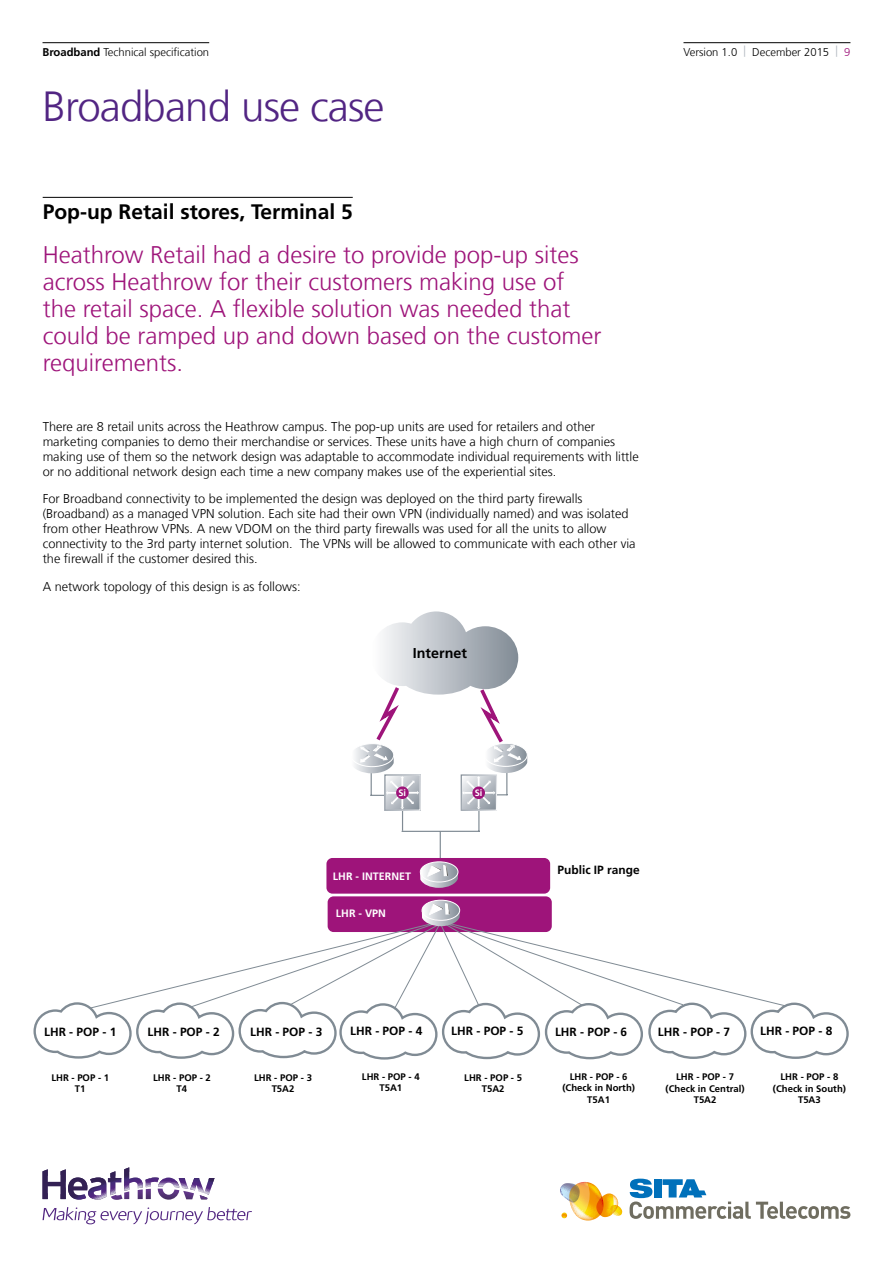
<style>
.page{position:relative;width:893px;height:1263px;background:#fff}
.page>*{position:absolute;margin:0;border:0;box-sizing:border-box;transform-origin:0 0}
.t1{font:300 42px "Frutiger LT Com";letter-spacing:-.02em;color:#522583}
.t2{font:300 24px/27px "Frutiger LT Com";color:#9e147a}
.t3{font:700 21px "Frutiger LT Com";color:#000}
.t4{font:700 14.25px "Frutiger LT Com";color:#000}
.t5{font:300 12.75px/15px "Frutiger LT Com";color:#000}
.t6{font:700 11.85px "Frutiger LT Com";color:#000}
.t7{font:300 11.25px "Frutiger LT Com";color:#000}
.t8{font:700 10.8px "Frutiger LT Com";color:#fff}
.t9{font:700 9.6px/11.4px "Frutiger LT Com";color:#000;text-align:center}
.t10{font:700 9.15px "Frutiger LT Com";color:#fff}
.s1{font-weight:700}
.s2{color:#afb6bd}
.s3{color:#9e147a}
</style>
<div class="page">
<hr style="left:478px;top:792px;width:1px;height:40px;background:#808b94">
<hr style="left:402px;top:791px;width:1px;height:40px;background:#808b94">
<hr style="left:402px;top:831px;width:78px;height:1px;background:#808b94">
<hr style="left:440px;top:831px;width:1px;height:34px;background:#808b94">
<div style="left:328px;top:896px;width:224px;height:36px;background:#9e147a;border-radius:6px"></div>
<div style="left:326px;top:858px;width:224px;height:36px;background:#9e147a;border-radius:6px"></div>
<div style="left:384px;top:774px;width:37px;height:37px;border:1px solid #fff"></div>
<div style="left:461px;top:774px;width:36px;height:37px;border:1px solid #fff"></div>
<svg style="left:354px;top:611px;width:173px;height:198px"></svg>
<div style="left:472px;top:786px;width:13px;height:13px;background:#9e147a;border-radius:50%"></div>
<svg style="left:420px;top:862px;width:38px;height:26px"></svg>
<svg style="left:33px;top:1002px;width:816px;height:58px"></svg>
<svg style="left:89px;top:920px;width:697px;height:90px"></svg>
<svg style="left:422px;top:900px;width:38px;height:26px"></svg>
<hr style="left:43px;top:197px;width:310px;height:1px;background:#000">
<hr style="left:43px;top:42px;width:166px;height:1px;background:#000">
<svg style="left:43px;top:1167px;width:172px;height:33px"></svg>
<svg style="left:43px;top:1207px;width:209px;height:17px"></svg>
<svg style="left:560px;top:1182px;width:62px;height:38px"></svg>
<svg style="left:630px;top:1178px;width:220px;height:41px"></svg>
<hr style="left:683px;top:42px;width:167px;height:1px;background:#000">
<p class="t7" style="left:43px;top:45px;width:168px"><span class="s1">Broadband</span> Technical specification</p>
<p class="t7" style="left:683px;top:45px;width:168px">Version 1.0 <span class="s2">|</span> December 2015 <span class="s2">|</span> <span class="s3">9</span></p>
<h1 class="t1" style="left:43px;top:82px;width:344px">Broadband use case</h1>
<h3 class="t3" style="left:43px;top:199px;width:312px">Pop-up Retail stores, Terminal 5</h3>
<h2 class="t2" style="left:43px;top:241px;width:560px">Heathrow Retail had a desire to provide pop-up sites across Heathrow for their customers making use of the retail space. A flexible solution was needed that could be ramped up and down based on the customer requirements.</h2>
<p class="t5" style="left:43px;top:419px;width:598px">There are 8 retail units across the Heathrow campus. The pop-up units are used for retailers and other marketing companies to demo their merchandise or services. These units have a high churn of companies making use of them so the network design was adaptable to accommodate individual requirements with little or no additional network design each time a new company makes use of the experiential sites.</p>
<p class="t5" style="left:43px;top:491px;width:594px">For Broadband connectivity to be implemented the design was deployed on the third party firewalls (Broadband) as a managed VPN solution. Each site had their own VPN (individually named) and was isolated from other Heathrow VPNs. A new VDOM on the third party firewalls was used for all the units to allow connectivity to the 3rd party internet solution. The VPNs will be allowed to communicate with each other via the firewall if the customer desired this.</p>
<p class="t5" style="left:43px;top:579px;width:259px">A network topology of this design is as follows:</p>
<p class="t4" style="left:413px;top:645px;width:56px">Internet</p>
<p class="t10" style="left:398px;top:787px;width:9px">Si</p>
<p class="t10" style="left:475px;top:787px;width:9px">Si</p>
<p class="t8" style="left:333px;top:869px;width:80px">LHR - INTERNET</p>
<p class="t8" style="left:336px;top:907px;width:52px">LHR - VPN</p>
<p class="t6" style="left:557px;top:863px;width:84px">Public IP range</p>
<p class="t6" style="left:44px;top:1025px;width:74px">LHR - POP - 1</p>
<p class="t6" style="left:148px;top:1025px;width:74px">LHR - POP - 2</p>
<p class="t6" style="left:250px;top:1025px;width:74px">LHR - POP - 3</p>
<p class="t6" style="left:350px;top:1024px;width:74px">LHR - POP - 4</p>
<p class="t6" style="left:451px;top:1024px;width:74px">LHR - POP - 5</p>
<p class="t6" style="left:555px;top:1025px;width:74px">LHR - POP - 6</p>
<p class="t6" style="left:658px;top:1025px;width:74px">LHR - POP - 7</p>
<p class="t6" style="left:760px;top:1024px;width:74px">LHR - POP - 8</p>
<p class="t9" style="left:51px;top:1072px;width:59px">LHR - POP - 1<br>T1</p>
<p class="t9" style="left:153px;top:1071px;width:59px">LHR - POP - 2<br>T4</p>
<p class="t9" style="left:254px;top:1072px;width:59px">LHR - POP - 3<br>T5A2</p>
<p class="t9" style="left:362px;top:1071px;width:59px">LHR - POP - 4<br>T5A1</p>
<p class="t9" style="left:464px;top:1072px;width:59px">LHR - POP - 5<br>T5A2</p>
<p class="t9" style="left:562px;top:1071px;width:74px">LHR - POP - 6 (Check in North)<br>T5A1</p>
<p class="t9" style="left:666px;top:1071px;width:80px">LHR - POP - 7 (Check in Central)<br>T5A2</p>
<p class="t9" style="left:773px;top:1071px;width:75px">LHR - POP - 8 (Check in South)<br>T5A3</p>
</div>
